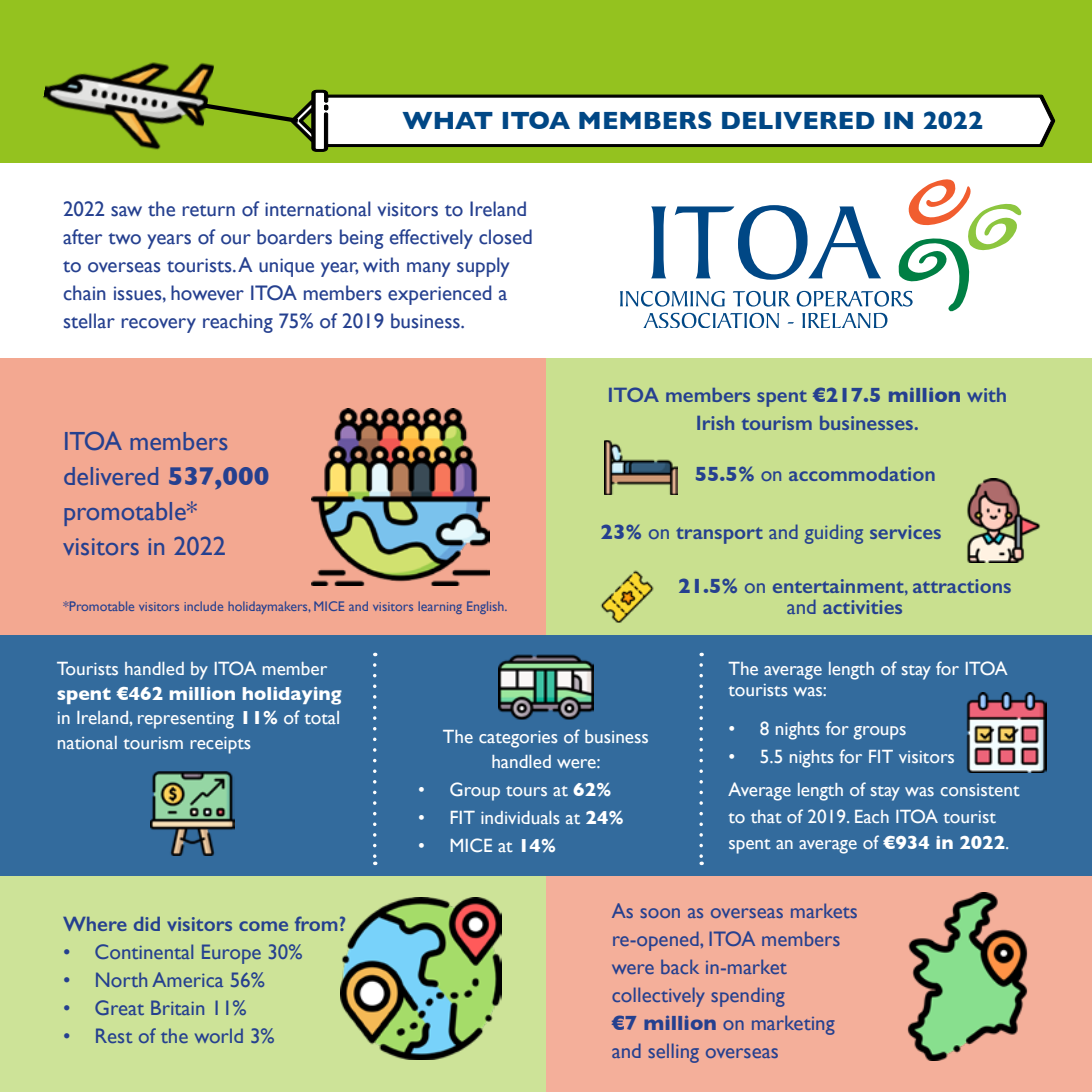
<style>
.page{position:relative;width:1092px;height:1092px;background:#fff}
.page>*{position:absolute;margin:0;border:0;box-sizing:border-box;transform-origin:0 0}
.t1{font:26.25px/35px "Gill Sans";color:#25408f}
.t2{font:700 25.38px "Gill Sans";color:#004785}
.t3{font:21px/28px "Gill Sans";color:#25408f}
.t4{font:600 21px/28px "Gill Sans";color:#25408f;text-align:center}
.t5{font:19.25px/24.5px "Gill Sans";color:#fff}
.t6{font:14px "Gill Sans";color:#25408f}
.s1{font-weight:700}
.s2{font-weight:400}
</style>
<div class="page">
<div style="left:0;top:0;width:1091px;height:162px;background:#94c21f"></div>
<div style="left:0;top:358px;width:546px;height:277px;background:#f3a891"></div>
<div style="left:0;top:876px;width:546px;height:215px;background:#cde398"></div>
<div style="left:0;top:635px;width:1091px;height:241px;background:#336b9d"></div>
<div style="left:546px;top:358px;width:545px;height:277px;background:#c9e08f"></div>
<div style="left:546px;top:876px;width:545px;height:215px;background:#f4af9a"></div>
<img style="left:43px;top:62px;width:171px;height:88px">
<svg style="left:198px;top:86px;width:856px;height:65px"></svg>
<svg style="left:620px;top:179px;width:401px;height:148px"></svg>
<img style="left:966px;top:692px;width:80px;height:80px">
<img style="left:605px;top:440px;width:72px;height:54px">
<img style="left:967px;top:478px;width:73px;height:84px">
<img style="left:907px;top:892px;width:121px;height:168px">
<img style="left:312px;top:408px;width:177px;height:177px">
<img style="left:340px;top:897px;width:161px;height:162px">
<img style="left:150px;top:771px;width:84px;height:84px">
<img style="left:600px;top:570px;width:53px;height:53px">
<svg style="left:373px;top:665px;width:3px;height:200px"></svg>
<svg style="left:699px;top:665px;width:4px;height:200px"></svg>
<img style="left:498px;top:654px;width:95px;height:65px">
<p class="t2" style="left:402px;top:100px;width:582px">WHAT ITOA MEMBERS DELIVERED IN 2022</p>
<p class="t3" style="left:63px;top:194px;width:471px">2022 saw the return of international visitors to Ireland after two years of our boarders being effectively closed to overseas tourists. A unique year, with many supply chain issues, however ITOA members experienced a stellar recovery reaching 75% of 2019 business.</p>
<p class="t1" style="left:63px;top:423px;width:208px">ITOA members delivered <span class="s1">537,000 </span>promotable* visitors in 2022</p>
<p class="t4" style="left:607px;top:381px;width:401px">ITOA members spent <span class="s1">€217.5 million</span> with<br>Irish tourism businesses.</p>
<p class="t4" style="left:694px;top:459px;width:243px"><span class="s1">55.5%</span> <span class="s2">on</span> accommodation</p>
<p class="t4" style="left:600px;top:517px;width:342px"><span class="s1">23%</span> <span class="s2">on</span> transport <span class="s2">and guiding</span> services</p>
<p class="t4" style="left:678px;top:572px;width:335px"><span class="s1">21.5%</span> <span class="s2">on</span> entertainment<span class="s2">,</span> attractions</p>
<p class="t6" style="left:63px;top:598px;width:446px">*Promotable visitors include holidaymakers, MICE and visitors learning English.</p>
<p class="t4" style="left:786px;top:593px;width:118px"><span class="s2">and</span> activities</p>
<p class="t5" style="left:57px;top:656px;width:272px">Tourists handled by ITOA member</p>
<p class="t5" style="left:57px;top:680px;width:286px;text-align:justify"><span class="s1">spent €462 million holidaying </span>in Ireland, representing <span class="s1">11%</span> of total national tourism receipts</p>
<p class="t4" style="left:63px;top:909px;width:284px">Where did visitors come from?</p>
<p class="t3" style="left:63px;top:937px;width:241px">• Continental Europe 30%</p>
<p class="t3" style="left:63px;top:965px;width:203px">• North America 56%</p>
<p class="t3" style="left:63px;top:993px;width:185px">• Great Britain 11%</p>
<p class="t3" style="left:63px;top:1021px;width:213px">• Rest of the world 3%</p>
<p class="t5" style="left:443px;top:724px;width:207px;text-align:center">The categories of business handled were:</p>
<p class="t5" style="left:418px;top:777px;width:195px">• Group tours at <span class="s1">62%</span></p>
<p class="t5" style="left:418px;top:805px;width:207px">• FIT individuals at <span class="s1">24%</span></p>
<p class="t5" style="left:418px;top:833px;width:140px">• MICE at <span class="s1">14%</span></p>
<p class="t5" style="left:728px;top:658px;width:281px;line-height:21px">The average length of stay for ITOA tourists was:</p>
<p class="t5" style="left:728px;top:715px;width:180px">• 8 nights for groups</p>
<p class="t5" style="left:728px;top:739px;width:292px;line-height:33.6px">• 5.5 nights for FIT visitors<br>Average length of stay was consistent</p>
<p class="t5" style="left:728px;top:802px;width:282px;line-height:26.2px">to that of 2019. Each ITOA tourist spent an average of <span class="s1">€934 in 2022</span>.</p>
<p class="t3" style="left:611px;top:896px;width:247px">As soon as overseas markets re-opened, ITOA members were back in-market collectively spending<br><span class="s1">€7 million</span> on marketing and selling overseas</p>
</div>
